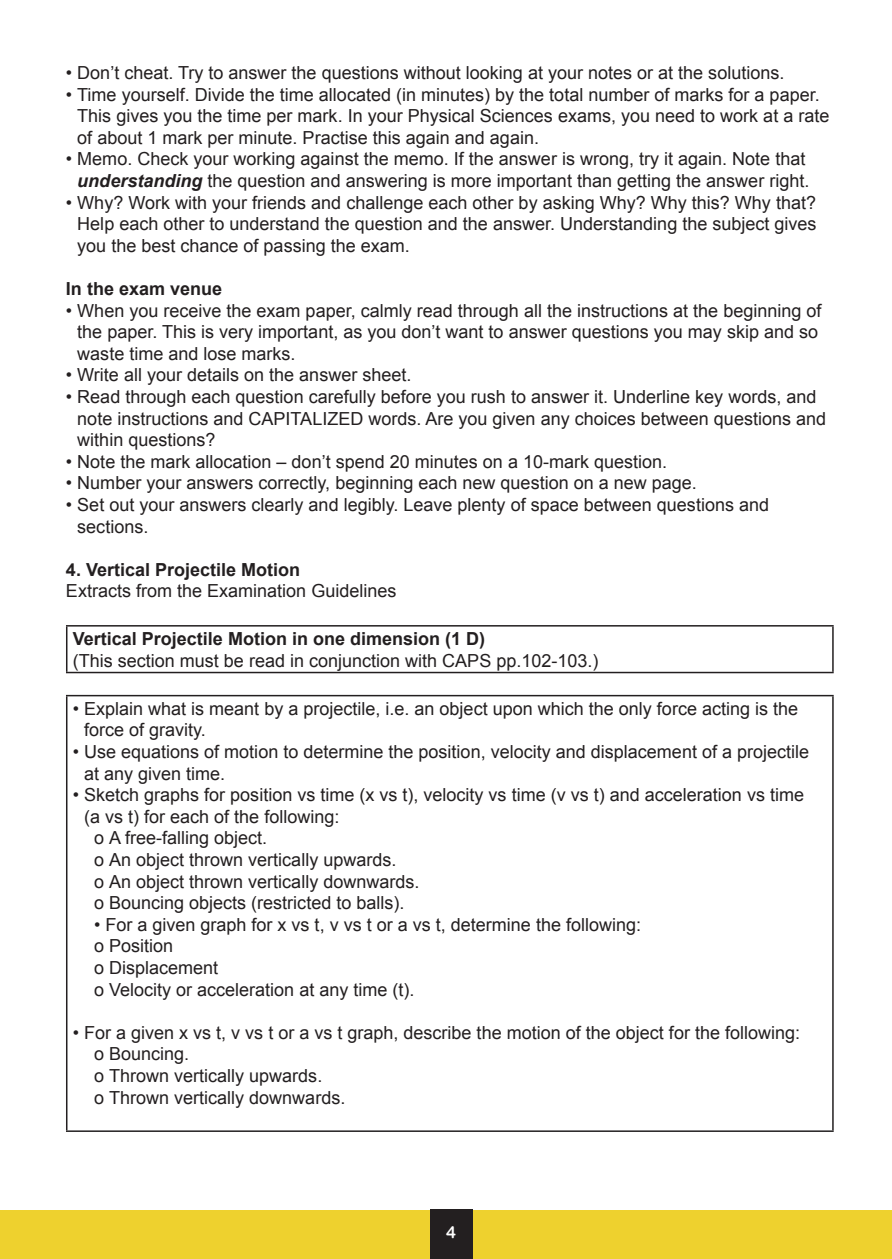
<style>
.page{position:relative;width:892px;height:1259px;background:#fff}
.page>*{position:absolute;margin:0;border:0;box-sizing:border-box;transform-origin:0 0}
.Paragraph_Style_MAIN{font:18px/21.6px "Arial";color:#231f20}
.Paragraph_Style_MAIN-2{font:700 18px "Arial";color:#231f20}
.t1{font:16.5px "Arial Rounded MT Bold";color:#fff}
.s1{font-weight:700;font-style:italic}
</style>
<div class="page">
<div style="left:0;top:1210px;width:891px;height:49px;background:#eed12e"></div>
<div style="left:429px;top:1210px;width:43px;height:49px;background:#231f20"></div>
<hr style="left:66px;top:625px;width:767px;height:2px;background:#231f20">
<hr style="left:66px;top:627px;width:1px;height:45px;background:#231f20">
<hr style="left:831px;top:627px;width:2px;height:45px;background:#231f20">
<hr style="left:66px;top:672px;width:767px;height:1px;background:#231f20">
<hr style="left:66px;top:695px;width:767px;height:1px;background:#231f20">
<hr style="left:66px;top:696px;width:1px;height:434px;background:#231f20">
<hr style="left:831px;top:696px;width:2px;height:434px;background:#231f20">
<hr style="left:66px;top:1130px;width:767px;height:2px;background:#231f20">
<p class="Paragraph_Style_MAIN" style="left:66px;top:62px;width:719px">• Don’t cheat. Try to answer the questions without looking at your notes or at the solutions.</p>
<p class="Paragraph_Style_MAIN" style="left:77px;top:84px;width:753px;text-indent:-11px">• Time yourself. Divide the time allocated (in minutes) by the total number of marks for a paper.<br>This gives you the time per mark. In your Physical Sciences exams, you need to work at a rate of about 1 mark per minute. Practise this again and again.</p>
<p class="Paragraph_Style_MAIN" style="left:66px;top:148px;width:744px;text-align:right">• Memo. Check your working against the memo. If the answer is wrong, try it again. Note that <span class="s1">understanding</span> the question and answering is more important than getting the answer right.</p>
<p class="Paragraph_Style_MAIN" style="left:77px;top:192px;width:740px;text-align:justify;text-indent:-11px">• Why? Work with your friends and challenge each other by asking Why? Why this? Why that?<br>Help each other to understand the question and the answer. Understanding the subject gives you the best chance of passing the exam.</p>
<p class="Paragraph_Style_MAIN-2" style="left:66px;top:277px;width:158px">In the exam venue</p>
<p class="Paragraph_Style_MAIN" style="left:77px;top:300px;width:745px;text-indent:-11px">• When you receive the exam paper, calmly read through all the instructions at the beginning of the paper. This is very important, as you don’t want to answer questions you may skip and so waste time and lose marks.</p>
<p class="Paragraph_Style_MAIN" style="left:66px;top:364px;width:347px">• Write all your details on the answer sheet.</p>
<p class="Paragraph_Style_MAIN" style="left:77px;top:386px;width:750px;text-indent:-11px">• Read through each question carefully before you rush to answer it. Underline key words, and note instructions and CAPITALIZED words. Are you given any choices between questions and within questions?</p>
<p class="Paragraph_Style_MAIN" style="left:66px;top:451px;width:602px">• Note the mark allocation – don’t spend 20 minutes on a 10-mark question.</p>
<p class="Paragraph_Style_MAIN" style="left:66px;top:472px;width:632px">• Number your answers correctly, beginning each new question on a new page.</p>
<p class="Paragraph_Style_MAIN" style="left:77px;top:494px;width:693px;text-indent:-11px">• Set out your answers clearly and legibly. Leave plenty of space between questions and sections.</p>
<p class="Paragraph_Style_MAIN-2" style="left:66px;top:558px;width:236px">4. Vertical Projectile Motion</p>
<p class="Paragraph_Style_MAIN" style="left:66px;top:580px;width:332px">Extracts from the Examination Guidelines</p>
<p class="Paragraph_Style_MAIN-2" style="left:73px;top:627px;width:414px">Vertical Projectile Motion in one dimension (1 D)</p>
<p class="Paragraph_Style_MAIN" style="left:73px;top:650px;width:527px">(This section must be read in conjunction with CAPS pp.102-103.)</p>
<p class="Paragraph_Style_MAIN" style="left:84px;top:698px;width:715px;text-indent:-11px">• Explain what is meant by a projectile, i.e. an object upon which the only force acting is the force of gravity.</p>
<p class="Paragraph_Style_MAIN" style="left:84px;top:741px;width:726px;text-indent:-11px">• Use equations of motion to determine the position, velocity and displacement of a projectile at any given time.</p>
<p class="Paragraph_Style_MAIN" style="left:84px;top:784px;width:721px;text-indent:-11px">• Sketch graphs for position vs time (x vs t), velocity vs time (v vs t) and acceleration vs time (a vs t) for each of the following:</p>
<p class="Paragraph_Style_MAIN" style="left:94px;top:827px;width:175px">o A free-falling object.</p>
<p class="Paragraph_Style_MAIN" style="left:94px;top:849px;width:304px">o An object thrown vertically upwards.</p>
<p class="Paragraph_Style_MAIN" style="left:94px;top:871px;width:327px">o An object thrown vertically downwards.</p>
<p class="Paragraph_Style_MAIN" style="left:94px;top:892px;width:312px">o Bouncing objects (restricted to balls).</p>
<p class="Paragraph_Style_MAIN" style="left:94px;top:914px;width:548px">• For a given graph for x vs t, v vs t or a vs t, determine the following:</p>
<p class="Paragraph_Style_MAIN" style="left:94px;top:935px;width:81px">o Position</p>
<p class="Paragraph_Style_MAIN" style="left:94px;top:957px;width:126px">o Displacement</p>
<p class="Paragraph_Style_MAIN" style="left:94px;top:979px;width:322px">o Velocity or acceleration at any time (t).</p>
<p class="Paragraph_Style_MAIN" style="left:73px;top:1022px;width:728px">• For a given x vs t, v vs t or a vs t graph, describe the motion of the object for the following:</p>
<p class="Paragraph_Style_MAIN" style="left:94px;top:1043px;width:97px">o Bouncing.</p>
<p class="Paragraph_Style_MAIN" style="left:94px;top:1065px;width:230px">o Thrown vertically upwards.</p>
<p class="Paragraph_Style_MAIN" style="left:94px;top:1087px;width:253px">o Thrown vertically downwards.</p>
<p class="t1" style="left:446px;top:1223px;width:11px">4</p>
</div>
